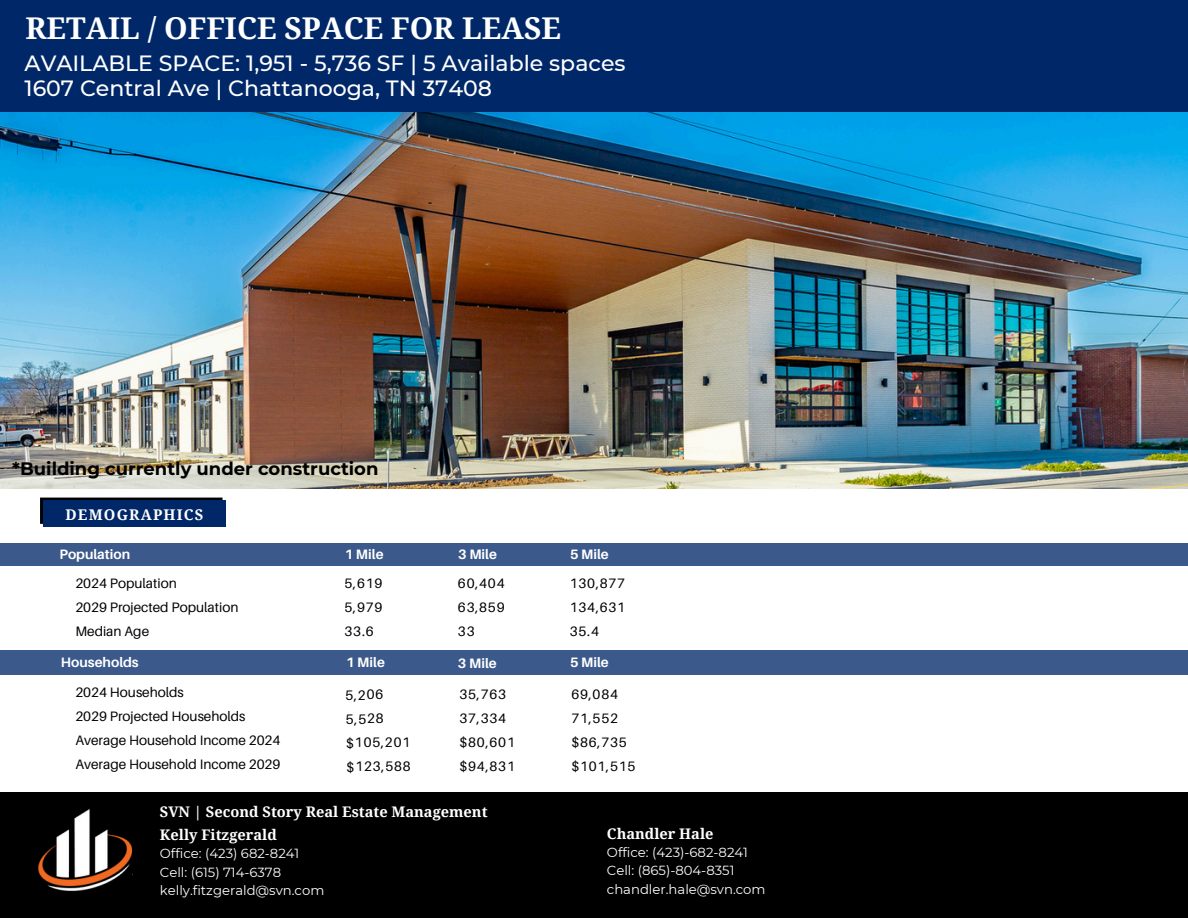
<style>
.page{position:relative;width:1188px;height:918px;background:#fff}
.page>*{position:absolute;margin:0;border:0;box-sizing:border-box;transform-origin:0 0}
.t1{font:700 30px "Noto Serif";color:#fff}
.t2{font:500 22.05px/25.7px "Montserrat";color:#fff}
.t3{font:700 18px "Montserrat";color:#000}
.t4{font:700 14.7px "Noto Serif";letter-spacing:.08em;color:#fff}
.t5{font:700 14.55px "Noto Serif";color:#fff}
.t6{font:13.65px/23.9px "Aileron";color:#000}
.t7{font:13.65px/23.9px "Aileron";letter-spacing:.06em;color:#000}
.t8{font:700 13.65px "Aileron";color:#fff}
.t9{font:13.2px "Montserrat";color:#fff}
</style>
<div class="page">
<div style="left:0;top:543px;width:1188px;height:23px;background:#3b598a"></div>
<svg style="left:40px;top:498px;width:183px;height:26px"></svg>
<div style="left:43px;top:501px;width:183px;height:26px;background:#002868"></div>
<div style="left:0;top:651px;width:1188px;height:24px;background:#3b598a"></div>
<div style="left:0;top:0;width:1188px;height:113px;background:#002868"></div>
<div style="left:0;top:793px;width:1188px;height:125px;background:#000"></div>
<img style="left:37px;top:809px;width:96px;height:82px">
<img style="left:0;top:113px;width:1188px;height:376px">
<p class="t1" style="left:25px;top:7px;width:537px">RETAIL / OFFICE SPACE FOR LEASE</p>
<h5 class="t2" style="left:25px;top:50px;width:603px">AVAILABLE SPACE: 1,951 - 5,736 SF | 5 Available spaces<br>1607 Central Ave | Chattanooga, TN 37408</h5>
<p class="t3" style="left:12px;top:457px;width:368px">*Building currently under construction</p>
<h6 class="t4" style="left:65px;top:505px;width:140px">DEMOGRAPHICS</h6>
<h5 class="t8" style="left:60px;top:546px;width:72px">Population</h5>
<h5 class="t8" style="left:345px;top:546px;width:40px">1 Mile</h5>
<h5 class="t8" style="left:458px;top:546px;width:40px">3 Mile</h5>
<h5 class="t8" style="left:570px;top:546px;width:40px">5 Mile</h5>
<h6 class="t6" style="left:570px;top:571px;width:57px;text-align:justify">130,877<br>134,631<br>35.4</h6>
<p class="t6" style="left:75px;top:571px;width:165px">2024 Population<br>2029 Projected Population<br>Median Age</p>
<h3 class="t6" style="left:345px;top:571px;width:39px;text-align:justify">5,619<br>5,979<br>33.6</h3>
<h4 class="t6" style="left:458px;top:571px;width:48px;text-align:justify">60,404<br>63,859<br>33</h4>
<h6 class="t8" style="left:61px;top:654px;width:79px">Households</h6>
<h5 class="t8" style="left:346px;top:654px;width:40px">1 Mile</h5>
<h5 class="t8" style="left:458px;top:655px;width:40px">3 Mile</h5>
<h5 class="t8" style="left:570px;top:654px;width:40px">5 Mile</h5>
<h1 class="t6" style="left:75px;top:680px;width:207px">2024 Households<br>2029 Projected Households<br>Average Household Income 2024<br>Average Household Income 2029</h1>
<h2 class="t7" style="left:460px;top:682px;width:57px">35,763<br>37,334 $80,601 $94,831</h2>
<h6 class="t6" style="left:345px;top:683px;width:66px;rotate:-1deg">5,206<br>5,528 $105,201 $123,588</h6>
<h5 class="t7" style="left:571px;top:682px;width:66px">69,084<br>71,552 $86,735 $101,515</h5>
<h6 class="t5" style="left:160px;top:801px;width:329px">SVN | Second Story Real Estate Management</h6>
<h6 class="t5" style="left:160px;top:824px;width:118px">Kelly Fitzgerald</h6>
<h6 class="t9" style="left:160px;top:845px;width:141px">Office: (423) 682-8241</h6>
<h6 class="t9" style="left:160px;top:864px;width:123px">Cell: (615) 714-6378</h6>
<p class="t9" style="left:160px;top:882px;width:166px">kelly.fitzgerald@svn.com</p>
<p class="t5" style="left:607px;top:823px;width:108px">Chandler Hale</p>
<p class="t9" style="left:607px;top:844px;width:143px">Office: (423)-682-8241</p>
<p class="t9" style="left:607px;top:863px;width:129px">Cell: (865)-804-8351</p>
<p class="t9" style="left:607px;top:881px;width:160px">chandler.hale@svn.com</p>
</div>
